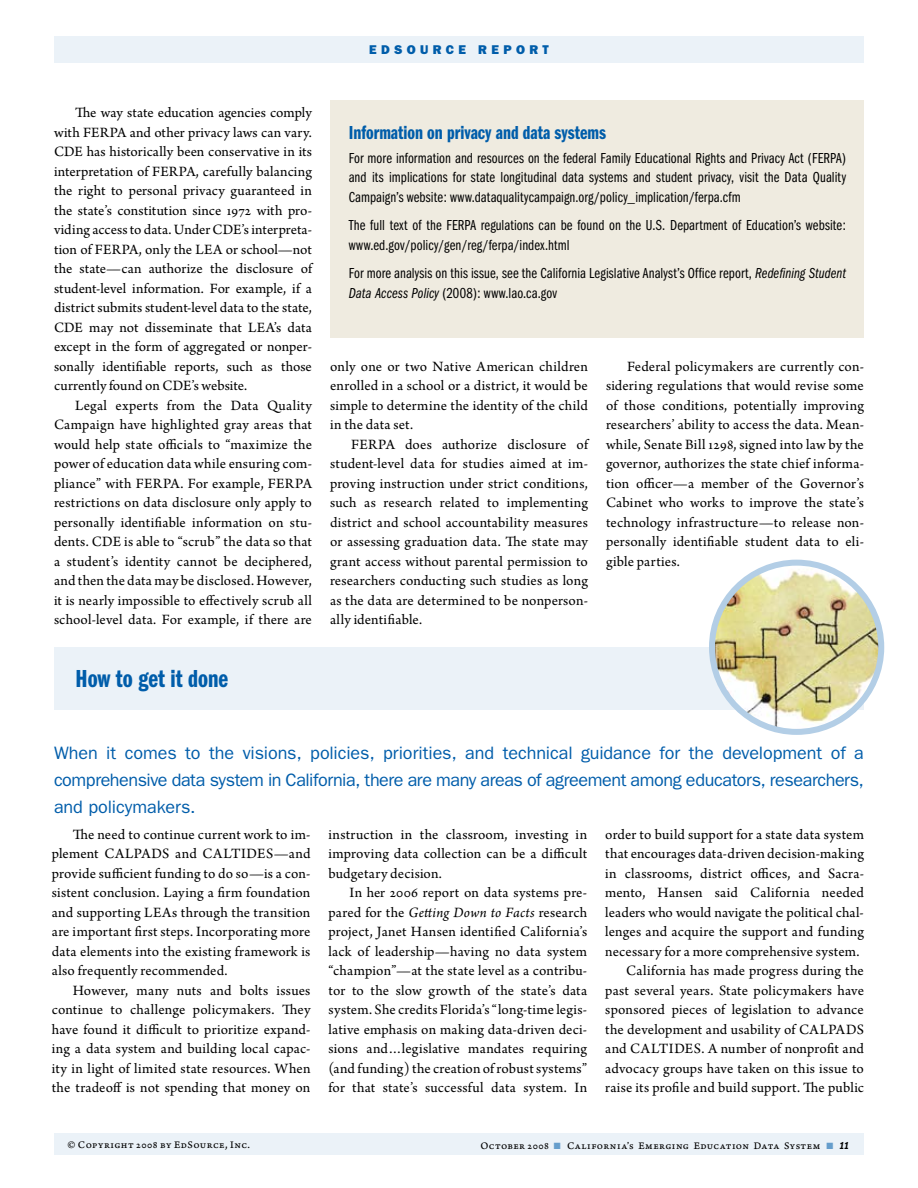
<style>
.page{position:relative;width:918px;height:1188px;background:#fff}
.page>*{position:absolute;margin:0;border:0;box-sizing:border-box;transform-origin:0 0}
.t1{font:25.5px "Franklin Gothic Demi Cmpr";color:#005daa}
.t2{font:19.5px "Franklin Gothic Demi Cmpr";color:#005daa}
.t3{font:18px/27px "Franklin Gothic";letter-spacing:-.02em;color:#005daa;text-align:justify}
.t4{font:15px/19.5px "Arno Pro";letter-spacing:.01em;color:#000;text-align:justify}
.t5{font:15px/19.5px "Franklin Gothic Book Cmpr";letter-spacing:.01em;color:#000}
.t6{font:800 12.75px "Franklin Gothic";letter-spacing:.34em;color:#005daa}
.t7{font:10.5px "Arno Pro Caption";letter-spacing:.04em;color:#000}
.s1{font-family:"Franklin Gothic Book Cmpr Ital"}
.s2{font-style:italic}
.s3{color:#669ecc}
.s4{font-family:"Franklin Gothic Demi Cmpr Ital"}
</style>
<div class="page">
<div style="left:54px;top:36px;width:810px;height:27px;background:#ebf2f8"></div>
<div style="left:54px;top:1134px;width:810px;height:21px;background:#ebf2f8"></div>
<div style="left:54px;top:647px;width:810px;height:63px;background:#ebf2f8"></div>
<img style="left:712px;top:563px;width:169px;height:169px;border-radius:50%">
<div style="left:709px;top:560px;width:175px;height:175px;border:6px solid #b3cee6;border-radius:50%"></div>
<div style="left:331px;top:100px;width:533px;height:238px;background:#efebe0"></div>
<p class="t6" style="left:369px;top:42px;width:76px">EDSOURCE</p>
<p class="t6" style="left:478px;top:42px;width:26px">R EPORT</p>
<p class="t4" style="left:54px;top:104px;width:260px;text-indent:21px">The way state education agencies comply with FERPA and other privacy laws can vary.<br>CDE has historically been conservative in its interpretation of FERPA, carefully balancing the right to personal privacy guaranteed in the state’s constitution since 1972 with pro&shy;viding access to data. Under CDE’s interpreta&shy;tion of FERPA, only the LEA or school—not the state—can authorize the disclosure of student-level information. For example, if a district submits student-level data to the state, CDE may not disseminate that LEA’s data except in the form of aggregated or nonper&shy;sonally identifiable reports, such as those currently found on CDE’s website.</p>
<p class="t4" style="left:54px;top:396px;width:260px;text-indent:21px">Legal experts from the Data Quality Campaign have highlighted gray areas that would help state officials to “maximize the power of education data while ensuring com&shy;pliance” with FERPA. For example, FERPA restrictions on data disclosure only apply to personally identifiable information on stu&shy;dents. CDE is able to “scrub” the data so that a student’s identity cannot be deciphered, and then the data may be disclosed. However, it is nearly impossible to effectively scrub all school-level data. For example, if there are</p>
<h2 class="t2" style="left:349px;top:121px;width:259px">Information on privacy and data systems</h2>
<p class="t5" style="left:349px;top:148px;width:499px;text-align:justify">For more information and resources on the federal Family Educational Rights and Privacy Act (FERPA) and its implications for state longitudinal data systems and student privacy, visit the Data Quality Campaign’s website: www.dataqualitycampaign.org/policy_implication/ferpa.cfm</p>
<p class="t5" style="left:349px;top:216px;width:499px">The full text of the FERPA regulations can be found on the U.S. Department of Education’s website: www.ed.gov/policy/gen/reg/ferpa/index.html</p>
<p class="t5" style="left:349px;top:264px;width:499px">For more analysis on this issue, see the California Legislative Analyst’s Office report, <span class="s1">Redefining Student<br>Data Access Policy</span> (2008): www.lao.ca.gov</p>
<p class="t4" style="left:330px;top:357px;width:259px">only one or two Native American children enrolled in a school or a district, it would be simple to determine the identity of the child in the data set.</p>
<p class="t4" style="left:330px;top:435px;width:259px;text-indent:21px">FERPA does authorize disclosure of student-level data for studies aimed at im&shy;proving instruction under strict conditions, such as research related to implementing district and school accountability measures or assessing graduation data. The state may grant access without parental permission to researchers conducting such studies as long as the data are determined to be nonperson&shy;ally identifiable.</p>
<p class="t4" style="left:606px;top:357px;width:259px;text-indent:21px">Federal policymakers are currently con&shy;sidering regulations that would revise some of those conditions, potentially improving researchers’ ability to access the data. Mean&shy;while, Senate Bill 1298, signed into law by the governor, authorizes the state chief informa&shy;tion officer—a member of the Governor’s Cabinet who works to improve the state’s technology infrastructure—to release non&shy;personally identifiable student data to eli&shy;gible parties.</p>
<h1 class="t1" style="left:76px;top:664px;width:154px">How to get it done</h1>
<p class="t3" style="left:54px;top:740px;width:811px">When it comes to the visions, policies, priorities, and technical guidance for the development of a comprehensive data system in California, there are many areas of agreement among educators, researchers, and policymakers.</p>
<p class="t4" style="left:52px;top:825px;width:260px;text-indent:21px">The need to continue current work to im&shy;plement CALPADS and CALTIDES—and provide sufficient funding to do so—is a con&shy;sistent conclusion. Laying a firm foundation and supporting LEAs through the transition are important first steps. Incorporating more data elements into the existing framework is also frequently recommended.</p>
<p class="t4" style="left:52px;top:981px;width:260px;text-indent:21px">However, many nuts and bolts issues continue to challenge policymakers. They have found it difficult to prioritize expand&shy;ing a data system and building local capac&shy;ity in light of limited state resources. When the tradeoff is not spending that money on</p>
<p class="t4" style="left:328px;top:825px;width:260px">instruction in the classroom, investing in improving data collection can be a difficult budgetary decision.</p>
<p class="t4" style="left:328px;top:884px;width:260px;text-indent:21px">In her 2006 report on data systems pre&shy;pared for the <span class="s2">Getting Down to Facts</span> research project, Janet Hansen identified California’s lack of leadership—having no data system “champion”—at the state level as a contribu&shy;tor to the slow growth of the state’s data system. She credits Florida’s “long-time legis&shy;lative emphasis on making data-driven deci&shy;sions and…legislative mandates requiring (and funding) the creation of robust systems” for that state’s successful data system. In</p>
<p class="t4" style="left:605px;top:825px;width:260px">order to build support for a state data system</p>
<p class="t4" style="left:605px;top:845px;width:260px">that encourages data-driven decision-making</p>
<p class="t4" style="left:605px;top:864px;width:260px">in classrooms, district offices, and Sacra-</p>
<p class="t4" style="left:605px;top:884px;width:260px">mento, Hansen said California needed</p>
<p class="t4" style="left:605px;top:903px;width:260px">leaders who would navigate the political chal-</p>
<p class="t4" style="left:605px;top:923px;width:260px">lenges and acquire the support and funding</p>
<p class="t4" style="left:605px;top:942px;width:256px">necessary for a more comprehensive system.</p>
<p class="t4" style="left:626px;top:962px;width:239px">California has made progress during the</p>
<p class="t4" style="left:605px;top:981px;width:260px">past several years. State policymakers have</p>
<p class="t4" style="left:605px;top:1001px;width:260px">sponsored pieces of legislation to advance</p>
<p class="t4" style="left:605px;top:1020px;width:260px">the development and usability of CALPADS</p>
<p class="t4" style="left:605px;top:1040px;width:260px">and CALTIDES. A number of nonprofit and</p>
<p class="t4" style="left:605px;top:1059px;width:260px">advocacy groups have taken on this issue to</p>
<p class="t4" style="left:605px;top:1079px;width:260px">raise its profile and build support. The public</p>
<p class="t7" style="left:68px;top:1139px;width:184px">© Copyright 2008 by EdSource, Inc.</p>
<p class="t7" style="left:480px;top:1139px;width:370px">October 2008 <span class="s3">■</span> California’s Emerging Education Data System <span class="s3">■</span> <span class="s4">11</span></p>
</div>
